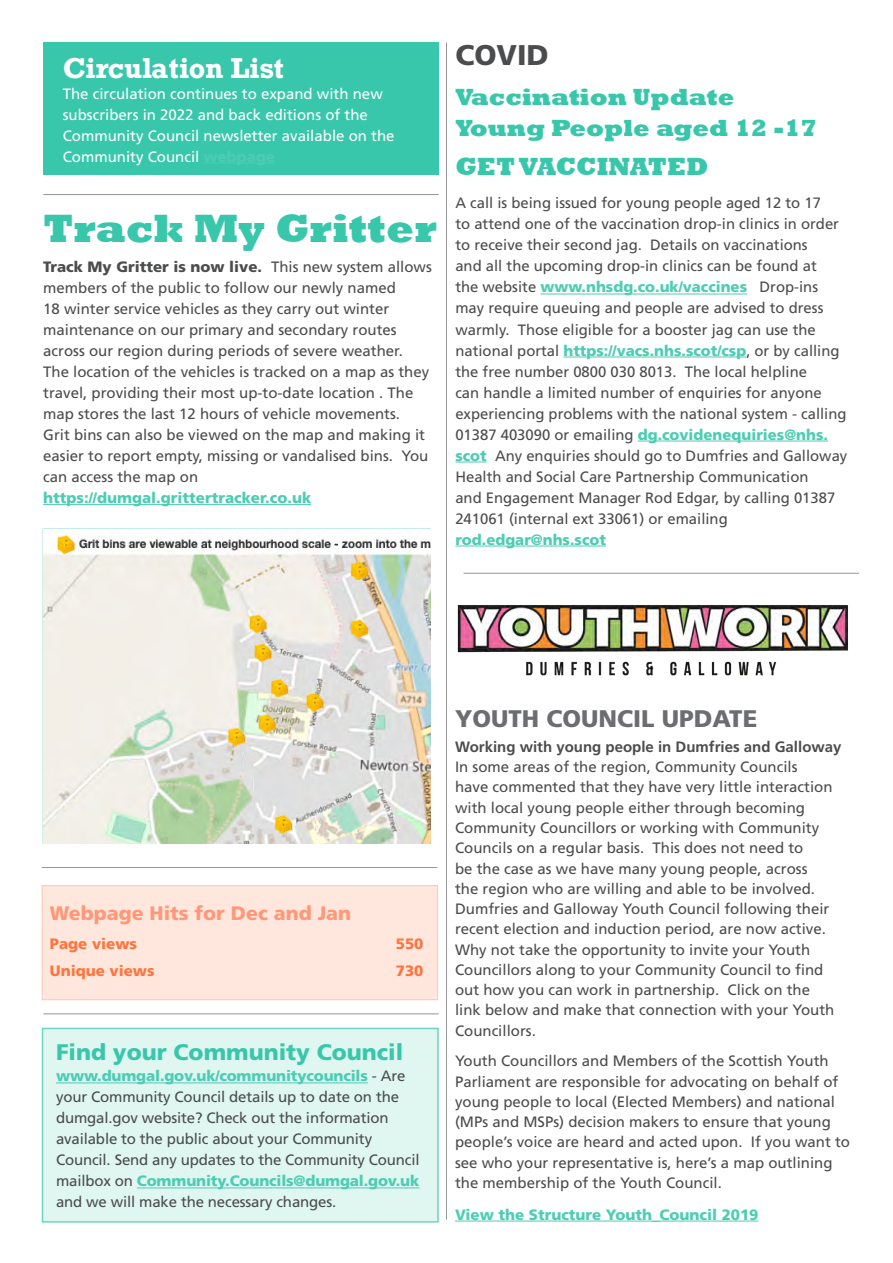
<style>
.page{position:relative;width:893px;height:1263px;background:#fff}
.page>*{position:absolute;margin:0;border:0;box-sizing:border-box;transform-origin:0 0}
.t1{font:800 40.5px "Rockwell";color:#38c7ab}
.t2{font:900 28.5px "Frutiger";color:#4b4c4d}
.t3{font:700 27px "Rockwell";color:#fff}
.t4{font:800 25.5px "Rockwell";color:#38c7ab}
.t5{font:800 24px/31.5px "Rockwell";color:#38c7ab}
.t6{font:900 24px "Frutiger";color:#6c6d70}
.t7{font:900 22.5px "Frutiger";color:#38c7ab}
.t8{font:900 19.5px "Frutiger";color:#ff9879}
.t9{font:15px/21px "Frutiger";color:#4b4c4d}
.t10{font:15px/21px "Frutiger";color:#fff}
.t11{font:900 15px "Frutiger";color:#4ccdb3}
.t12{font:700 15px "Frutiger";color:#4b4c4d}
.t13{font:900 15px "Frutiger";color:#ff743e}
.s1{font-weight:900;color:#4ccdb3}
.s2{font-weight:900}
</style>
<div class="page">
<div style="left:43px;top:1028px;width:395px;height:194px;background:#dff6f1"></div>
<div style="left:43px;top:43px;width:396px;height:132px;background:#38c7ab"></div>
<hr style="left:43px;top:194px;width:396px;height:1px;background:#939598">
<hr style="left:463px;top:573px;width:396px;height:1px;background:#939598">
<hr style="left:446px;top:43px;width:1px;height:1176px;background:#939598">
<hr style="left:204px;top:163px;width:71px;height:1px;background:#4ccdb3">
<hr style="left:43px;top:504px;width:268px;height:1px;background:#4ccdb3">
<hr style="left:56px;top:1083px;width:312px;height:1px;background:#4ccdb3">
<hr style="left:137px;top:1188px;width:282px;height:1px;background:#4ccdb3">
<div style="left:42px;top:1028px;width:397px;height:194px;border:2px solid #6cd5c1"></div>
<hr style="left:43px;top:1013px;width:396px;height:1px;background:#939598">
<hr style="left:42px;top:867px;width:395px;height:1px;background:#939598">
<div style="left:42px;top:885px;width:396px;height:115px;background:#ffe7dd;border:1px solid #ffc6b0"></div>
<hr style="left:540px;top:294px;width:207px;height:1px;background:#4ccdb3">
<hr style="left:563px;top:357px;width:183px;height:1px;background:#4ccdb3">
<hr style="left:638px;top:441px;width:190px;height:1px;background:#4ccdb3">
<hr style="left:455px;top:462px;width:32px;height:1px;background:#4ccdb3">
<hr style="left:455px;top:546px;width:151px;height:1px;background:#4ccdb3">
<hr style="left:455px;top:1221px;width:303px;height:1px;background:#4ccdb3">
<img style="left:43px;top:532px;width:387px;height:311px">
<img style="left:457px;top:605px;width:391px;height:71px">
<h2 class="t3" style="left:63px;top:50px;width:223px">Circulation List</h2>
<p class="t10" style="left:63px;top:83px;width:333px">The circulation continues to expand with new subscribers in 2022 and back editions of the Community Council newsletter available on the Community Council <span class="s1">webpage</span></p>
<p class="t1" style="left:43px;top:205px;width:394px">Track My Gritter</p>
<p class="t9" style="left:43px;top:256px;width:390px"><span class="s2">Track My Gritter is now live.</span> This new system allows members of the public to follow our newly named<br>18 winter service vehicles as they carry out winter maintenance on our primary and secondary routes across our region during periods of severe weather.<br>The location of the vehicles is tracked on a map as they travel, providing their most up-to-date location . The map stores the last 12 hours of vehicle movements.<br>Grit bins can also be viewed on the map and making it easier to report empty, missing or vandalised bins. You can access the map on</p>
<p class="t11" style="left:43px;top:489px;width:269px">https://dumgal.grittertracker.co.uk</p>
<p class="t2" style="left:455px;top:38px;width:95px">COVID</p>
<p class="t5" style="left:455px;top:81px;width:363px">Vaccination Update<br>Young People aged 12 -17</p>
<p class="t4" style="left:455px;top:151px;width:255px">GET VACCINATED</p>
<p class="t9" style="left:455px;top:193px;width:393px">A call is being issued for young people aged 12 to 17<br>to attend one of the vaccination drop-in clinics in order to receive their second jag. Details on vaccinations<br>and all the upcoming drop-in clinics can be found at<br>the website <span class="s1">www.nhsdg.co.uk/vaccines</span> Drop-ins may require queuing and people are advised to dress warmly. Those eligible for a booster jag can use the national portal <span class="s1">https://vacs.nhs.scot/csp</span>, or by calling the free number 0800 030 8013. The local helpline<br>can handle a limited number of enquiries for anyone experiencing problems with the national system - calling 01387 403090 or emailing <span class="s1">dg.covidenequiries@nhs. scot</span> Any enquiries should go to Dumfries and Galloway Health and Social Care Partnership Communication<br>and Engagement Manager Rod Edgar, by calling 01387<br>241061 (internal ext 33061) or emailing</p>
<p class="t11" style="left:455px;top:530px;width:152px">rod.edgar@nhs.scot</p>
<p class="t8" style="left:50px;top:901px;width:303px">Webpage Hits for Dec and Jan</p>
<p class="t13" style="left:50px;top:934px;width:89px">Page views</p>
<p class="t13" style="left:396px;top:934px;width:29px">550</p>
<p class="t13" style="left:50px;top:961px;width:106px">Unique views</p>
<p class="t13" style="left:396px;top:961px;width:29px">730</p>
<p class="t7" style="left:56px;top:1039px;width:349px">Find your Community Council</p>
<p class="t9" style="left:56px;top:1065px;width:365px"><span class="s1">www.dumgal.gov.uk/communitycouncils</span> - Are your Community Council details up to date on the dumgal.gov website? Check out the information available to the public about your Community Council. Send any updates to the Community Council mailbox on <span class="s1">Community.Councils@dumgal.gov.uk </span>and we will make the necessary changes.</p>
<p class="t6" style="left:455px;top:704px;width:304px">YOUTH COUNCIL UPDATE</p>
<p class="t12" style="left:455px;top:738px;width:388px">Working with young people in Dumfries and Galloway</p>
<p class="t9" style="left:455px;top:757px;width:381px;line-height:20.2px">In some areas of the region, Community Councils have commented that they have very little interaction with local young people either through becoming Community Councillors or working with Community Councils on a regular basis. This does not need to<br>be the case as we have many young people, across the region who are willing and able to be involved.<br>Dumfries and Galloway Youth Council following their recent election and induction period, are now active.<br>Why not take the opportunity to invite your Youth Councillors along to your Community Council to fnd out how you can work in partnership. Click on the link below and make that connection with your Youth Councillors.</p>
<p class="t9" style="left:455px;top:1051px;width:397px;line-height:20.2px">Youth Councillors and Members of the Scottish Youth Parliament are responsible for advocating on behalf of young people to local (Elected Members) and national (MPs and MSPs) decision makers to ensure that young people’s voice are heard and acted upon. If you want to see who your representative is, here’s a map outlining the membership of the Youth Council.</p>
<p class="t11" style="left:455px;top:1205px;width:305px">View the Structure Youth_Council 2019</p>
</div>
